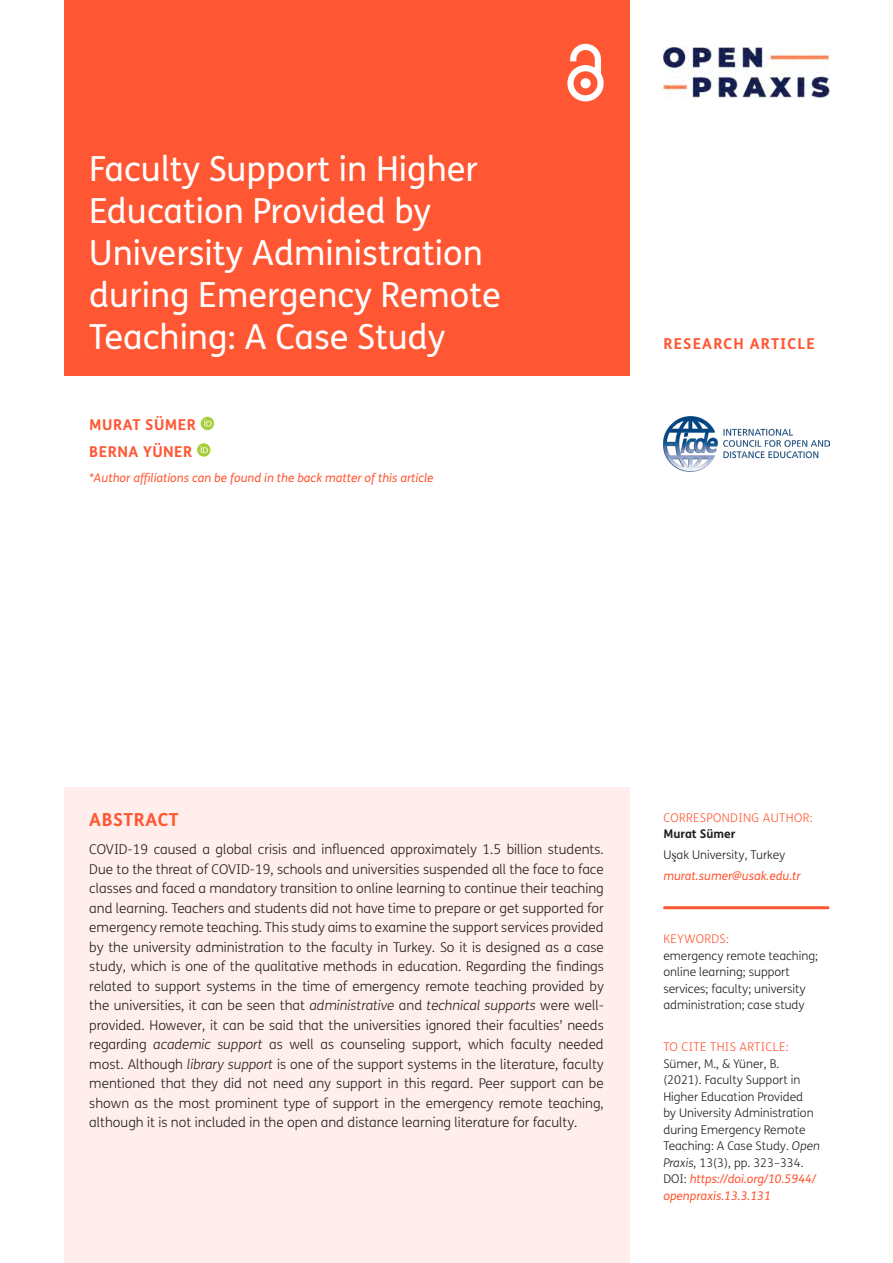
<style>
.page{position:relative;width:893px;height:1263px;background:#fff}
.page>*{position:absolute;margin:0;border:0;box-sizing:border-box;transform-origin:0 0}
.Article_Title{font:34.5px/42px "FS Me";color:#fff}
.t1{font:700 18px "FS Me";letter-spacing:.03em;color:#ff5733}
.Cover_Authors{font:700 15px "FS Me";letter-spacing:.03em;color:#ff5733}
.Cover_Authors-2{font:700 15px "FS Me";letter-spacing:.075em;color:#ff5733}
.Abstract_Copy{font:300 13.5px/19.5px "FS Me";color:#231f20;text-align:justify}
.t2{font:300 12px/16.5px "FS Me";color:#231f20}
.t3{font:italic 12px/20.7px "FS Me";color:#ff5733}
.t4{font:300 12px "FS Me";letter-spacing:.03em;color:#ff5733}
.s1{font-style:italic}
.s2{font-weight:700;font-style:normal;color:#231f20}
.s3{font-weight:300;font-style:normal;color:#231f20}
.s4{font-family:"STIX";font-style:normal;font-size:13.5px;color:#231f20}
.s5{font-weight:400;font-style:italic;color:#ff5733}
</style>
<div class="page">
<div style="left:64px;top:0;width:565px;height:376px;background:#ff5733"></div>
<svg style="left:567px;top:44px;width:37px;height:57px"></svg>
<img style="left:663px;top:48px;width:166px;height:50px">
<img style="left:663px;top:417px;width:166px;height:54px">
<hr style="left:663px;top:906px;width:166px;height:3px;background:#ff5733">
<div style="left:64px;top:787px;width:565px;height:476px;background:#ffeeeb"></div>
<svg style="left:201px;top:417px;width:13px;height:13px"></svg>
<svg style="left:204px;top:419px;width:8px;height:7px"></svg>
<svg style="left:197px;top:443px;width:13px;height:14px"></svg>
<svg style="left:201px;top:446px;width:7px;height:7px"></svg>
<p class="Article_Title" style="left:89px;top:148px;width:413px">Faculty Support in Higher<br>Education Provided by<br>University Administration during Emergency Remote<br>Teaching: A Case Study</p>
<p class="Cover_Authors" style="left:89px;top:415px;width:108px">MURAT SÜMER</p>
<p class="Cover_Authors" style="left:89px;top:442px;width:105px">BERNA YÜNER</p>
<p class="t3" style="left:89px;top:467px;width:346px">*Author affiliations can be found in the back matter of this article</p>
<p class="Cover_Authors-2" style="left:663px;top:334px;width:153px">RESEARCH ARTICLE</p>
<h1 class="t1" style="left:89px;top:808px;width:91px">ABSTRACT</h1>
<p class="Abstract_Copy" style="left:89px;top:840px;width:516px">COVID-19 caused a global crisis and influenced approximately 1.5 billion students.<br>Due to the threat of COVID-19, schools and universities suspended all the face to face classes and faced a mandatory transition to online learning to continue their teaching and learning. Teachers and students did not have time to prepare or get supported for emergency remote teaching. This study aims to examine the support services provided by the university administration to the faculty in Turkey. So it is designed as a case study, which is one of the qualitative methods in education. Regarding the findings related to support systems in the time of emergency remote teaching provided by the universities, it can be seen that <span class="s1">administrative</span> and <span class="s1">technical supports</span> were well&shy;provided. However, it can be said that the universities ignored their faculties’ needs regarding <span class="s1">academic support</span> as well as counseling support, which faculty needed most. Although <span class="s1">library support</span> is one of the support systems in the literature, faculty mentioned that they did not need any support in this regard. Peer support can be shown as the most prominent type of support in the emergency remote teaching, although it is not included in the open and distance learning literature for faculty.</p>
<p class="t4" style="left:663px;top:811px;width:151px">CORRESPONDING AUTHOR:</p>
<p class="t3" style="left:663px;top:824px;width:139px"><span class="s2">Murat Sümer<br></span><span class="s3">U</span><span class="s4">ş</span><span class="s3">ak University, Turkey </span>murat.sumer@usak.edu.tr</p>
<p class="t4" style="left:663px;top:932px;width:67px">KEYWORDS:</p>
<p class="t2" style="left:663px;top:948px;width:156px">emergency remote teaching; online learning; support services; faculty; university administration; case study</p>
<p class="t4" style="left:663px;top:1040px;width:127px">TO CITE THIS ARTICLE:</p>
<p class="t2" style="left:663px;top:1056px;width:158px">Sümer, M., &amp; Yüner, B. (2021). Faculty Support in<br>Higher Education Provided<br>by University Administration during Emergency Remote<br>Teaching: A Case Study. <span class="s1">Open<br>Praxis</span>, 13(3), pp. 323–334.<br>DOI: <span class="s5">https://doi.org/10.5944/ openpraxis.13.3.131</span></p>
</div>
